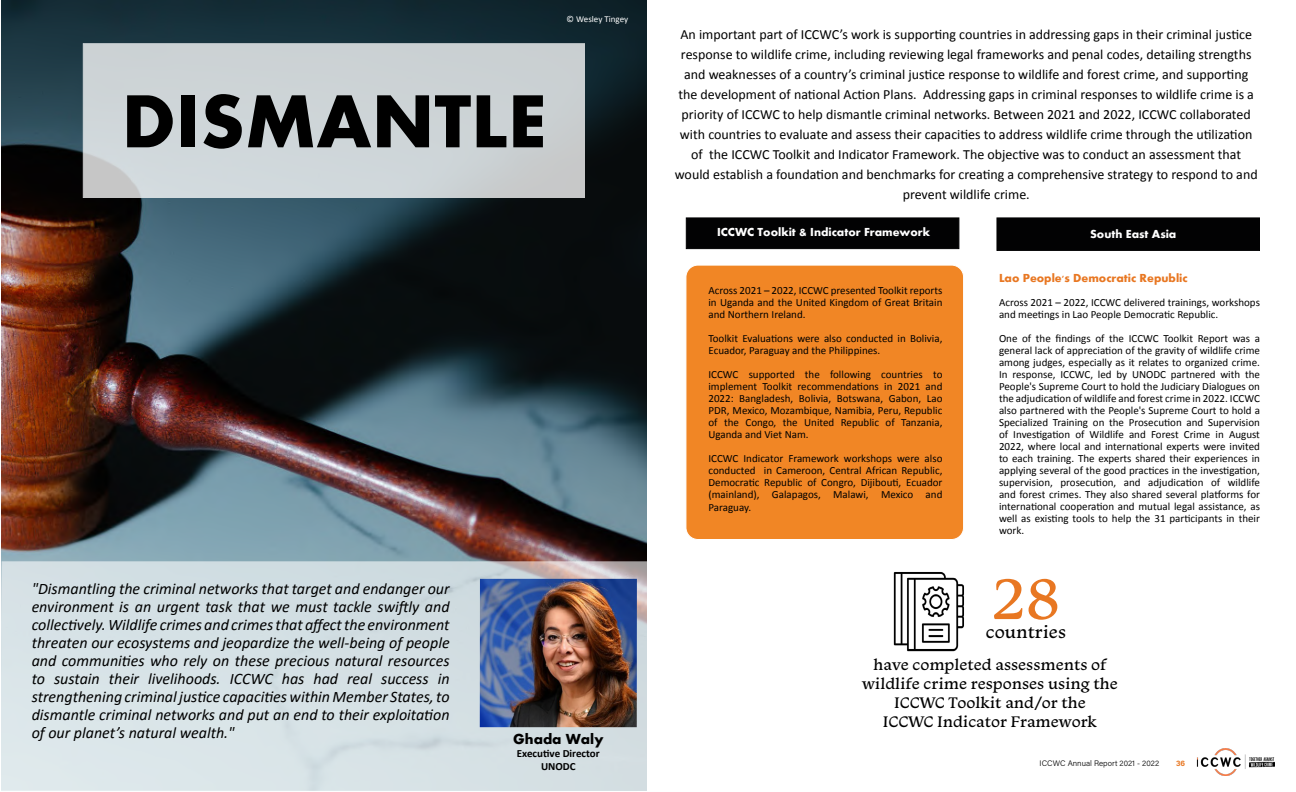
<style>
.page{position:relative;width:1296px;height:792px;background:#fff}
.page>*{position:absolute;margin:0;border:0;box-sizing:border-box;transform-origin:0 0}
.t1{font:700 78px "Aharoni";color:#000}
.t2{font:60px "Monarcha";color:#e87722}
.t3{font:18px "Monarcha";color:#000}
.t4{font:italic 16px/18px "Calibri";color:#000;text-align:justify}
.t5{font:16px/19px "Monarcha";color:#000;text-align:center}
.t6{font:700 15px "Aharoni";color:#000}
.t7{font:14px/20px "Calibri";color:#000;text-align:center}
.t8{font:700 12px "Aharoni";color:#fff}
.t9{font:700 12px "Aharoni";color:#e87722}
.t10{font:11px/12px "Calibri";color:#000;text-align:justify}
.t11{font:700 11px/13px "Calibri";color:#000;text-align:center}
.t12{font:9px "Calibri";color:#fff}
.t13{font:300 8px "Acumin Pro";color:#000}
.t14{font:700 8px "Acumin Pro";color:#e87722}
</style>
<div class="page">
<img style="left:1200px;top:749px;width:75px;height:26px">
<img style="left:893px;top:572px;width:71px;height:80px">
<div style="left:686px;top:217px;width:273px;height:32px;background:#020203;border:1px solid #020203"></div>
<div style="left:686px;top:265px;width:278px;height:274px;background:#f18625;border-radius:12px"></div>
<div style="left:685px;top:265px;width:279px;height:275px;border:1px solid #fff;border-radius:12px"></div>
<div style="left:996px;top:217px;width:264px;height:34px;background:#020203;border:1px solid #020203"></div>
<img style="left:1px;top:0;width:646px;height:561px">
<div style="left:83px;top:43px;width:502px;height:155px;background:#cdd4d6;border:1px solid #fff"></div>
<svg style="left:1px;top:561px;width:646px;height:230px;background:#d4dfe3"></svg>
<img style="left:480px;top:579px;width:157px;height:148px">
<p class="t12" style="left:567px;top:13px;width:63px">© Wesley Tingey</p>
<h1 class="t1" style="left:122px;top:74px;width:426px">DISMANTLE</h1>
<p class="t4" style="left:32px;top:579px;width:420px">"Dismantling the criminal networks that target and endanger our environment is an urgent task that we must tackle swiftly and collectively. Wildlife crimes and crimes that affect the environment threaten our ecosystems and jeopardize the well-being of people and communities who rely on these precious natural resources to sustain their livelihoods. ICCWC has had real success in strengthening criminal justice capacities within Member States, to dismantle criminal networks and put an end to their exploitation of our planet’s natural wealth."</p>
<h3 class="t6" style="left:513px;top:730px;width:92px">Ghada Waly</h3>
<p class="t11" style="left:517px;top:746px;width:84px">Executive Director<br>UNODC</p>
<p class="t7" style="left:675px;top:24px;width:584px">An important part of ICCWC’s work is supporting countries in addressing gaps in their criminal justice response to wildlife crime, including reviewing legal frameworks and penal codes, detailing strengths and weaknesses of a country’s criminal justice response to wildlife and forest crime, and supporting the development of national Action Plans. Addressing gaps in criminal responses to wildlife crime is a priority of ICCWC to help dismantle criminal networks. Between 2021 and 2022, ICCWC collaborated with countries to evaluate and assess their capacities to address wildlife crime through the utilization of the ICCWC Toolkit and Indicator Framework. The objective was to conduct an assessment that would establish a foundation and benchmarks for creating a comprehensive strategy to respond to and prevent wildlife crime.</p>
<p class="t8" style="left:717px;top:225px;width:215px">ICCWC Toolkit &amp; Indicator Framework</p>
<p class="t8" style="left:1090px;top:227px;width:88px">South East Asia</p>
<p class="t9" style="left:999px;top:270px;width:190px">Lao People's Democratic Republic</p>
<p class="t10" style="left:999px;top:296px;width:262px">Across 2021 – 2022, ICCWC delivered trainings, workshops and meetings in Lao People Democratic Republic.</p>
<p class="t10" style="left:999px;top:332px;width:263px">One of the findings of the ICCWC Toolkit Report was a general lack of appreciation of the gravity of wildlife crime among judges, especially as it relates to organized crime.<br>In response, ICCWC, led by UNODC partnered with the People's Supreme Court to hold the Judiciary Dialogues on the adjudication of wildlife and forest crime in 2022. ICCWC also partnered with the People's Supreme Court to hold a Specialized Training on the Prosecution and Supervision of Investigation of Wildlife and Forest Crime in August 2022, where local and international experts were invited to each training. The experts shared their experiences in applying several of the good practices in the investigation, supervision, prosecution, and adjudication of wildlife and forest crimes. They also shared several platforms for international cooperation and mutual legal assistance, as well as existing tools to help the 31 participants in their work.</p>
<p class="t10" style="left:708px;top:284px;width:235px">Across 2021 – 2022, ICCWC presented Toolkit reports in Uganda and the United Kingdom of Great Britain and Northern Ireland.</p>
<p class="t10" style="left:708px;top:332px;width:235px">Toolkit Evaluations were also conducted in Bolivia,<br>Ecuador, Paraguay and the Philippines.</p>
<p class="t10" style="left:708px;top:368px;width:235px">ICCWC supported the following countries to implement Toolkit recommendations in 2021 and 2022: Bangladesh, Bolivia, Botswana, Gabon, Lao PDR, Mexico, Mozambique, Namibia, Peru, Republic of the Congo, the United Republic of Tanzania, Uganda and Viet Nam.</p>
<p class="t10" style="left:708px;top:452px;width:235px">ICCWC Indicator Framework workshops were also conducted in Cameroon, Central African Republic, Democratic Republic of Congro, Dijibouti, Ecuador (mainland), Galapagos, Malawi, Mexico and</p>
<p class="t10" style="left:708px;top:501px;width:44px">Paraguay.</p>
<h2 class="t2" style="left:992px;top:560px;width:70px">28</h2>
<h3 class="t3" style="left:986px;top:620px;width:82px">countries</h3>
<h3 class="t5" style="left:862px;top:655px;width:257px">have completed assessments of wildlife crime responses using the<br>ICCWC Toolkit and/or the<br>ICCWC Indicator Framework</h3>
<p class="t13" style="left:1040px;top:758px;width:121px">ICCWC Annual Report 2021 - 2022</p>
<p class="t14" style="left:1176px;top:757px;width:11px">36</p>
</div>
